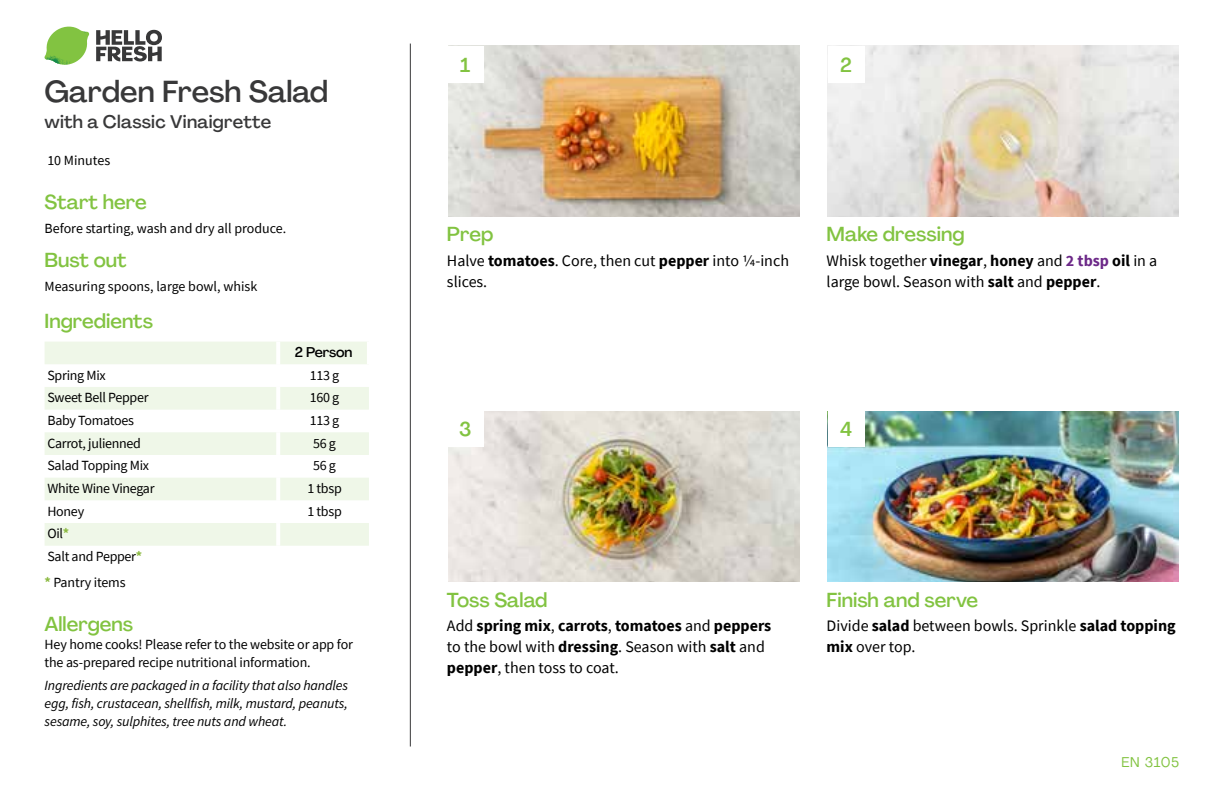
<style>
.page{position:relative;width:1224px;height:792px;background:#fff}
.page>*{position:absolute;margin:0;border:0;box-sizing:border-box;transform-origin:0 0}
.t1{font:500 30px "Agrandir";color:#383839}
.t2{font:500 20px "Agrandir";color:#82c341}
.t3{font:500 18px "Agrandir";letter-spacing:.01em;color:#383839}
.t4{font:16px/21px "Source Sans Pro";color:#000}
.t5{font:14px/22.6px "Source Sans Pro";letter-spacing:-.015em;color:#000}
.t6{font:italic 14px/18px "Source Sans Pro";letter-spacing:-.01em;color:#000;text-align:justify}
.t7{font:500 14px "Agrandir";letter-spacing:-.01em;color:#000}
.t8{font:14px "Agrandir";letter-spacing:.04em;color:#82c341}
.s1{font-weight:700;color:#8cba42}
.s2{font-weight:700}
.s3{font-weight:700;color:#6c2888}
</style>
<div class="page">
<svg style="left:96px;top:29px;width:66px;height:33px"></svg>
<svg style="left:48px;top:27px;width:39px;height:25px"></svg>
<img style="left:69px;top:27px;width:20px;height:17px">
<img style="left:47px;top:41px;width:38px;height:7px">
<img style="left:44px;top:44px;width:40px;height:21px">
<img style="left:68px;top:48px;width:17px;height:17px">
<hr style="left:410px;top:44px;width:1px;height:703px;background:#383839">
<svg style="left:45px;top:342px;width:324px;height:204px;fill:#eff7e8"></svg>
<hr style="left:276px;top:342px;width:4px;height:22px;background:#fff">
<hr style="left:367px;top:342px;width:4px;height:22px;background:#fff">
<hr style="left:276px;top:364px;width:4px;height:23px;background:#fff">
<hr style="left:276px;top:387px;width:4px;height:23px;background:#fff">
<hr style="left:276px;top:410px;width:4px;height:22px;background:#fff">
<hr style="left:276px;top:432px;width:4px;height:23px;background:#fff">
<hr style="left:276px;top:455px;width:4px;height:23px;background:#fff">
<hr style="left:276px;top:478px;width:4px;height:22px;background:#fff">
<hr style="left:276px;top:500px;width:4px;height:23px;background:#fff">
<hr style="left:276px;top:523px;width:4px;height:23px;background:#fff">
<img style="left:448px;top:46px;width:351px;height:170px">
<img style="left:448px;top:411px;width:351px;height:171px">
<img style="left:828px;top:46px;width:351px;height:170px">
<img style="left:828px;top:411px;width:351px;height:171px">
<div style="left:447px;top:46px;width:37px;height:36px;background:#fff"></div>
<div style="left:447px;top:411px;width:37px;height:36px;background:#fff"></div>
<div style="left:828px;top:46px;width:36px;height:36px;background:#fff"></div>
<div style="left:828px;top:411px;width:36px;height:36px;background:#fff"></div>
<h1 class="t1" style="left:45px;top:73px;width:285px">Garden Fresh Salad</h1>
<p class="t3" style="left:45px;top:110px;width:228px">with a Classic Vinaigrette</p>
<p class="t5" style="left:47px;top:149px;width:64px">10 Minutes</p>
<h2 class="t2" style="left:45px;top:190px;width:104px">Start here</h2>
<p class="t5" style="left:45px;top:217px;width:243px">Before starting, wash and dry all produce.</p>
<h2 class="t2" style="left:45px;top:248px;width:84px">Bust out</h2>
<p class="t5" style="left:45px;top:275px;width:214px">Measuring spoons, large bowl, whisk</p>
<h2 class="t2" style="left:45px;top:309px;width:110px">Ingredients</h2>
<p class="t7" style="left:295px;top:344px;width:59px">2 Person</p>
<p class="t5" style="left:47px;top:364px;width:60px">Spring Mix</p>
<p class="t5" style="left:310px;top:364px;width:31px">113 g</p>
<p class="t5" style="left:47px;top:386px;width:103px">Sweet Bell Pepper</p>
<p class="t5" style="left:310px;top:386px;width:31px">160 g</p>
<p class="t5" style="left:47px;top:409px;width:88px">Baby Tomatoes</p>
<p class="t5" style="left:310px;top:409px;width:31px">113 g</p>
<p class="t5" style="left:47px;top:432px;width:95px">Carrot, julienned</p>
<p class="t5" style="left:313px;top:432px;width:24px">56 g</p>
<p class="t5" style="left:47px;top:454px;width:103px">Salad Topping Mix</p>
<p class="t5" style="left:313px;top:454px;width:24px">56 g</p>
<p class="t5" style="left:47px;top:477px;width:109px">White Wine Vinegar</p>
<p class="t5" style="left:307px;top:477px;width:36px">1 tbsp</p>
<p class="t5" style="left:47px;top:500px;width:38px">Honey</p>
<p class="t5" style="left:307px;top:500px;width:36px">1 tbsp</p>
<p class="t5" style="left:47px;top:522px;width:96px">Oil<span class="s1">*<br></span>Salt and Pepper<span class="s1">*</span></p>
<p class="t5" style="left:45px;top:571px;width:82px"><span class="s1">*</span> Pantry items</p>
<h2 class="t2" style="left:45px;top:611px;width:90px">Allergens</h2>
<p class="t5" style="left:45px;top:635px;width:310px;line-height:18px">Hey home cooks! Please refer to the website or app for the as-prepared recipe nutritional information.</p>
<p class="t6" style="left:45px;top:677px;width:305px">Ingredients are packaged in a facility that also handles egg, fish, crustacean, shellfish, milk, mustard, peanuts, sesame, soy, sulphites, tree nuts and wheat.</p>
<h2 class="t2" style="left:460px;top:52px;width:12px">1</h2>
<h2 class="t2" style="left:840px;top:52px;width:13px">2</h2>
<h2 class="t2" style="left:447px;top:222px;width:48px">Prep</h2>
<p class="t4" style="left:447px;top:250px;width:344px">Halve <span class="s2">tomatoes</span>. Core, then cut <span class="s2">pepper</span> into 1/4-inch slices.</p>
<h2 class="t2" style="left:827px;top:222px;width:139px">Make dressing</h2>
<p class="t4" style="left:827px;top:250px;width:332px">Whisk together <span class="s2">vinegar</span>, <span class="s2">honey</span> and <span class="s3">2 tbsp</span> <span class="s2">oil</span> in a large bowl. Season with <span class="s2">salt</span> and <span class="s2">pepper</span>.</p>
<h2 class="t2" style="left:459px;top:417px;width:14px">3</h2>
<h2 class="t2" style="left:840px;top:417px;width:14px">4</h2>
<h2 class="t2" style="left:447px;top:587px;width:102px">Toss Salad</h2>
<p class="t4" style="left:447px;top:615px;width:326px">Add <span class="s2">spring mix</span>, <span class="s2">carrots</span>, <span class="s2">tomatoes</span> and <span class="s2">peppers </span>to the bowl with <span class="s2">dressing</span>. Season with <span class="s2">salt</span> and <span class="s2">pepper</span>, then toss to coat.</p>
<h2 class="t2" style="left:827px;top:587px;width:153px">Finish and serve</h2>
<p class="t4" style="left:827px;top:615px;width:351px">Divide <span class="s2">salad</span> between bowls. Sprinkle <span class="s2">salad topping mix</span> over top.</p>
<p class="t8" style="left:1121px;top:753px;width:59px">EN 3105</p>
</div>
